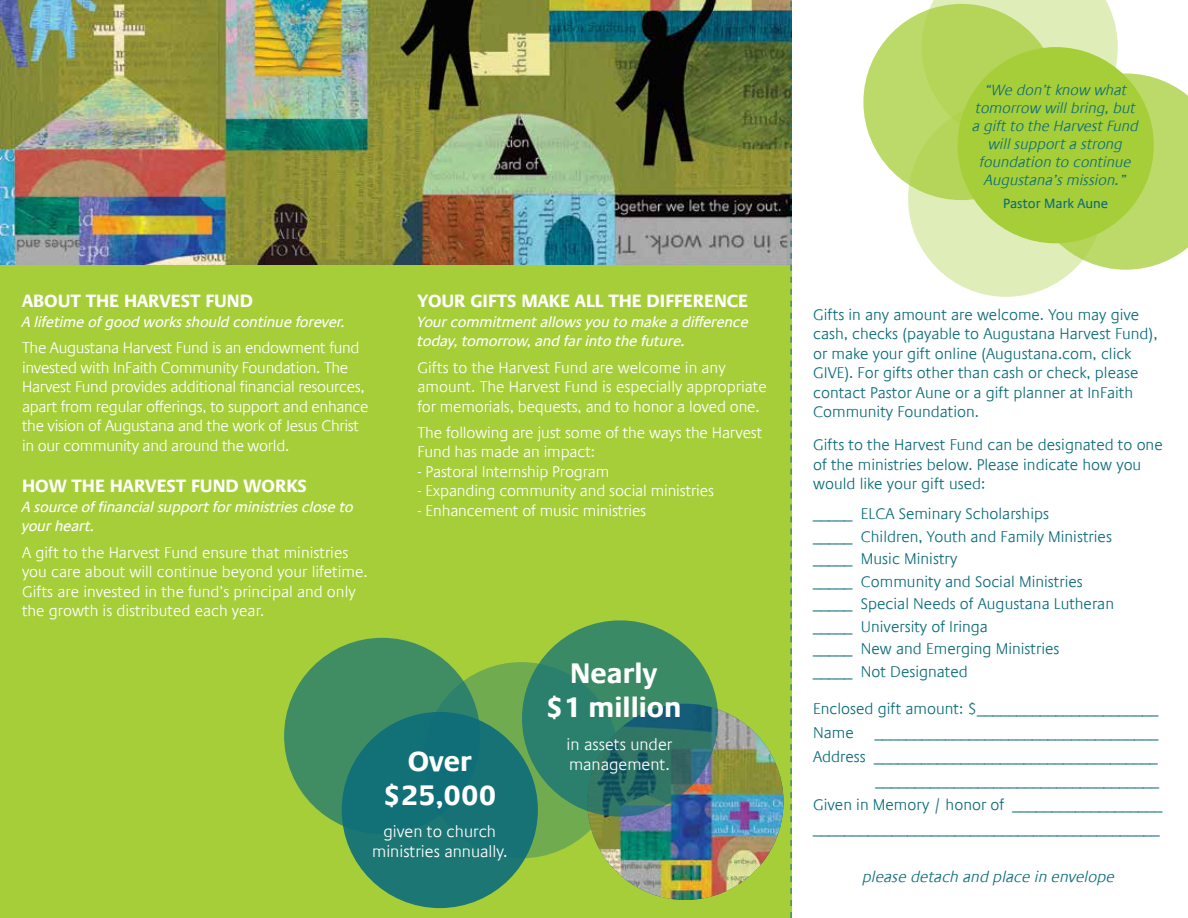
<style>
.page{position:relative;width:1188px;height:918px;background:#fff}
.page>*{position:absolute;margin:0;border:0;box-sizing:border-box;transform-origin:0 0}
.t1{font:700 28.5px/34.2px "Praxis Com";color:#fff;text-align:center}
.t2{font:700 18px "Praxis Com";color:#fff}
.t3{font:300 16.5px/19.8px "Praxis Com";color:#fff;text-align:center}
.t4{font:300 15.75px/19.5px "Praxis Com";color:#0d6d7a}
.t5{font:300 15.75px/19.5px "Praxis Com";letter-spacing:-.01em;color:#fff}
.t6{font:italic 300 15.75px "Praxis Com";color:#0d6d7a}
.t7{font:italic 15px/19.5px "Praxis Com";letter-spacing:-.01em;color:#fff}
.t8{font:italic 300 15px/18px "Praxis Com";color:#0d6d7a;text-align:center}
.t9{font:13.5px "Praxis Com";color:#0d6d7a}
</style>
<div class="page">
<div style="left:908px;top:101px;width:196px;height:196px;background:#dfedb9;border-radius:50%"></div>
<svg style="left:922px;top:0;width:266px;height:270px"></svg>
<div style="left:0;top:265px;width:791px;height:653px;background:#a6ce39"></div>
<img style="left:0;top:0;width:790px;height:265px">
<div style="left:342px;top:712px;width:196px;height:196px;background:#1c7673;border-radius:50%"></div>
<svg style="left:423px;top:662px;width:197px;height:196px"></svg>
<img style="left:587px;top:704px;width:197px;height:196px;border-radius:98px">
<div style="left:958px;top:47px;width:196px;height:196px;background:#a6ce39;border-radius:50%"></div>
<svg style="left:863px;top:4px;width:197px;height:196px"></svg>
<svg style="left:284px;top:638px;width:196px;height:196px;fill:#408d64"></svg>
<svg style="left:522px;top:620px;width:196px;height:197px;background:#307c69"></svg>
<svg style="left:790px;top:0;width:2px;height:918px"></svg>
<p class="t2" style="left:22px;top:291px;width:232px">ABOUT THE HARVEST FUND</p>
<p class="t7" style="left:22px;top:312px;width:325px">A lifetime of good works should continue forever.</p>
<p class="t5" style="left:22px;top:338px;width:348px">The Augustana Harvest Fund is an endowment fund invested with InFaith Community Foundation. The Harvest Fund provides additional financial resources, apart from regular offerings, to support and enhance the vision of Augustana and the work of Jesus Christ in our community and around the world.</p>
<p class="t2" style="left:22px;top:476px;width:286px">HOW THE HARVEST FUND WORKS</p>
<p class="t7" style="left:22px;top:497px;width:333px">A source of financial support for ministries close to your heart.</p>
<p class="t5" style="left:22px;top:543px;width:347px">A gift to the Harvest Fund ensure that ministries you care about will continue beyond your lifetime.<br>Gifts are invested in the fund’s principal and only the growth is distributed each year.</p>
<p class="t2" style="left:418px;top:291px;width:332px">YOUR GIFTS MAKE ALL THE DIFFERENCE</p>
<p class="t7" style="left:418px;top:312px;width:333px">Your commitment allows you to make a difference today, tomorrow, and far into the future.</p>
<p class="t5" style="left:418px;top:358px;width:351px">Gifts to the Harvest Fund are welcome in any amount. The Harvest Fund is especially appropriate for memorials, bequests, and to honor a loved one.</p>
<p class="t5" style="left:418px;top:423px;width:346px">The following are just some of the ways the Harvest<br>Fund has made an impact:</p>
<p class="t5" style="left:418px;top:462px;width:193px">- Pastoral Internship Program</p>
<p class="t5" style="left:418px;top:481px;width:298px">- Expanding community and social ministries</p>
<p class="t5" style="left:418px;top:501px;width:230px">- Enhancement of music ministries</p>
<h1 class="t1" style="left:383px;top:744px;width:114px">Over $25,000</h1>
<h1 class="t1" style="left:546px;top:656px;width:137px">Nearly<br>$1 million</h1>
<p class="t3" style="left:567px;top:735px;width:107px;text-align:left">in assets under management.</p>
<p class="t3" style="left:372px;top:822px;width:137px">given to church ministries annually.</p>
<p class="t8" style="left:973px;top:81px;width:168px">“We don’t know what tomorrow will bring, but a gift to the Harvest Fund will support a strong foundation to continue<br>Augustana’s mission.”</p>
<p class="t9" style="left:1003px;top:196px;width:107px">Pastor Mark Aune</p>
<p class="t4" style="left:813px;top:305px;width:346px">Gifts in any amount are welcome. You may give cash, checks (payable to Augustana Harvest Fund), or make your gift online (Augustana.com, click GIVE). For gifts other than cash or check, please contact Pastor Aune or a gift planner at InFaith Community Foundation.</p>
<p class="t4" style="left:813px;top:435px;width:351px">Gifts to the Harvest Fund can be designated to one of the ministries below. Please indicate how you would like your gift used:</p>
<p class="t4" style="left:813px;top:503px;width:302px;line-height:22.5px">_____ ELCA Seminary Scholarships<br>_____ Children, Youth and Family Ministries _____ Music Ministry<br>_____ Community and Social Ministries _____ Special Needs of Augustana Lutheran _____ University of Iringa<br>_____ New and Emerging Ministries<br>_____ Not Designated</p>
<p class="t4" style="left:813px;top:697px;width:347px;line-height:24px">Enclosed gift amount: $_______________________<br>Name</p>
<p class="t4" style="left:813px;top:721px;width:351px;line-height:24px;text-align:right">____________________________________<br>Address ____________________________________ ____________________________________<br>Given in Memory / honor of ___________________ ____________________________________________</p>
<p class="t6" style="left:863px;top:868px;width:253px">please detach and place in envelope</p>
</div>
